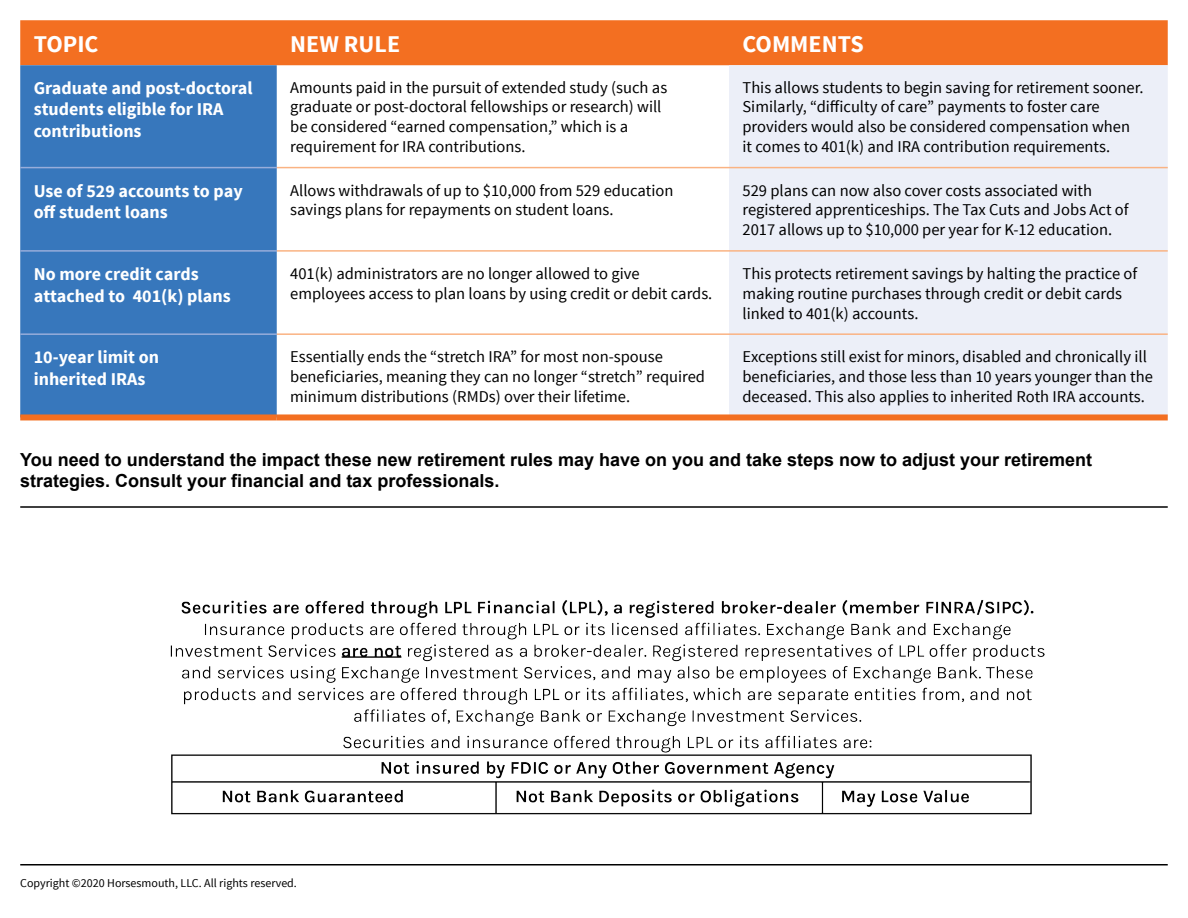
<style>
.page{position:relative;width:1188px;height:918px;background:#fff}
.page>*{position:absolute;margin:0;border:0;box-sizing:border-box;transform-origin:0 0}
.t1{font:700 24px "Source Sans Pro";color:#fff}
.t2{font:700 18px/21.6px "Source Sans Pro";color:#fff}
.t3{font:700 18px/21.6px "Arial";color:#000}
.t4{font:16.5px/19.8px "Source Sans Pro";color:#000}
.t5{font:12px "Source Sans Pro";color:#000}
</style>
<div class="page">
<div style="left:20px;top:20px;width:1148px;height:45px;background:#f36f21"></div>
<div style="left:20px;top:65px;width:257px;height:349px;background:#3777bc"></div>
<div style="left:729px;top:65px;width:439px;height:349px;background:#eceff8"></div>
<hr style="left:277px;top:333px;width:452px;height:2px;background:#fab383">
<hr style="left:729px;top:333px;width:439px;height:2px;background:#fab383">
<hr style="left:277px;top:167px;width:452px;height:1px;background:#fab383">
<hr style="left:729px;top:167px;width:439px;height:1px;background:#fab383">
<hr style="left:277px;top:250px;width:452px;height:2px;background:#fab383">
<hr style="left:729px;top:250px;width:439px;height:2px;background:#fab383">
<hr style="left:20px;top:333px;width:257px;height:2px;background:#97adda">
<hr style="left:20px;top:167px;width:257px;height:1px;background:#97adda">
<hr style="left:20px;top:250px;width:257px;height:2px;background:#97adda">
<div style="left:20px;top:414px;width:257px;height:6px;background:#f36f21"></div>
<div style="left:277px;top:414px;width:452px;height:6px;background:#f36f21"></div>
<div style="left:729px;top:414px;width:439px;height:6px;background:#f36f21"></div>
<hr style="left:20px;top:506px;width:1148px;height:2px;background:#000">
<hr style="left:20px;top:864px;width:1148px;height:2px;background:#000">
<img style="left:170px;top:600px;width:875px;height:215px">
<h1 class="t1" style="left:34px;top:28px;width:66px">TOPIC</h1>
<h1 class="t1" style="left:290px;top:28px;width:111px">NEW RULE</h1>
<h1 class="t1" style="left:743px;top:28px;width:123px">COMMENTS</h1>
<p class="t2" style="left:34px;top:78px;width:220px">Graduate and post-doctoral students eligible for IRA contributions</p>
<p class="t4" style="left:290px;top:77px;width:379px">Amounts paid in the pursuit of extended study (such as graduate or post-doctoral fellowships or research) will be considered “earned compensation,” which is a requirement for IRA contributions.</p>
<p class="t4" style="left:742px;top:77px;width:403px">This allows students to begin saving for retirement sooner.<br>Similarly, “difficulty of care” payments to foster care providers would also be considered compensation when it comes to 401(k) and IRA contribution requirements.</p>
<p class="t2" style="left:34px;top:181px;width:210px">Use of 529 accounts to pay off student loans</p>
<p class="t4" style="left:290px;top:181px;width:385px">Allows withdrawals of up to $10,000 from 529 education savings plans for repayments on student loans.</p>
<p class="t4" style="left:742px;top:181px;width:388px">529 plans can now also cover costs associated with registered apprenticeships. The Tax Cuts and Jobs Act of<br>2017 allows up to $10,000 per year for K-12 education.</p>
<p class="t2" style="left:34px;top:264px;width:198px">No more credit cards attached to 401(k) plans</p>
<p class="t4" style="left:290px;top:264px;width:424px">401(k) administrators are no longer allowed to give employees access to plan loans by using credit or debit cards.</p>
<p class="t4" style="left:742px;top:264px;width:396px">This protects retirement savings by halting the practice of making routine purchases through credit or debit cards linked to 401(k) accounts.</p>
<p class="t2" style="left:34px;top:347px;width:127px">10-year limit on inherited IRAs</p>
<p class="t4" style="left:290px;top:347px;width:416px">Essentially ends the “stretch IRA” for most non-spouse beneficiaries, meaning they can no longer “stretch” required minimum distributions (RMDs) over their lifetime.</p>
<p class="t4" style="left:742px;top:347px;width:412px">Exceptions still exist for minors, disabled and chronically ill beneficiaries, and those less than 10 years younger than the deceased. This also applies to inherited Roth IRA accounts.</p>
<p class="t3" style="left:20px;top:449px;width:1073px">You need to understand the impact these new retirement rules may have on you and take steps now to adjust your retirement strategies. Consult your financial and tax professionals.</p>
<p class="t5" style="left:20px;top:875px;width:278px">Copyright ©2020 Horsesmouth, LLC. All rights reserved.</p>
</div>
